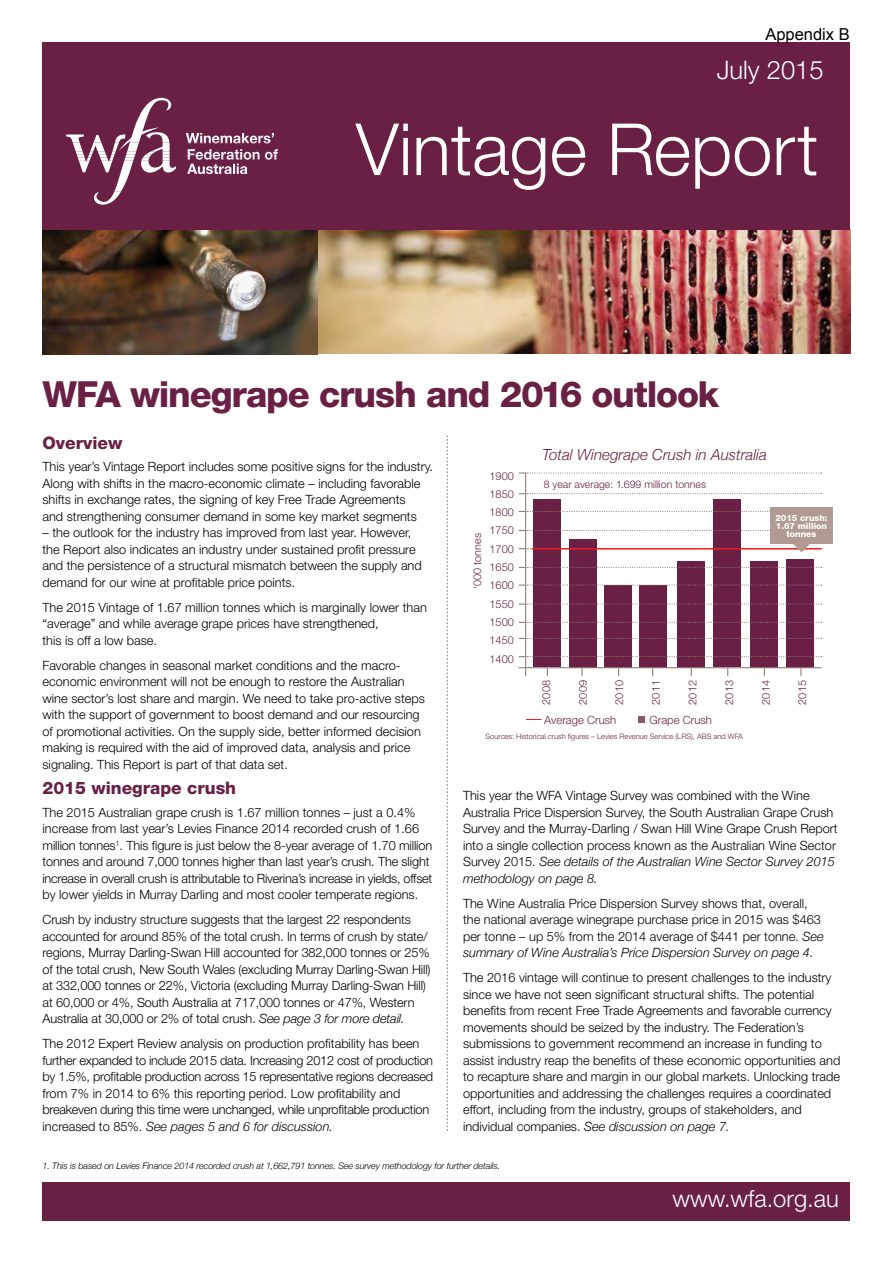
<style>
.page{position:relative;width:893px;height:1263px;background:#fff}
.page>*{position:absolute;margin:0;border:0;box-sizing:border-box;transform-origin:0 0}
.t1{font:300 72px "Helvetica Neue";color:#fff}
.t2{font:800 36px "Helvetica Neue";letter-spacing:-.03em;color:#6a2045}
.t3{font:300 25.5px "Helvetica Neue";color:#fff}
.t4{font:300 23.7px "Helvetica Neue";color:#fff}
.t5{font:800 17.25px "Helvetica Neue";color:#6a2045}
.t6{font:16.5px "Arial";color:#000}
.t7{font:italic 300 15.3px "Helvetica Neue";color:#6a2045}
.t8{font:300 12.75px/16.5px "Helvetica Neue";color:#000}
.t9{font:300 12.75px/16.5px "Helvetica Neue";letter-spacing:-.02em;color:#000}
.t10{font:300 11.4px "Helvetica Neue";color:#6a2045}
.t11{font:300 10.95px/18.3px "Helvetica Neue";color:#6a2045;text-align:justify}
.t12{font:300 10.8px "Helvetica Neue";color:#6a2045}
.t13{font:300 10.5px "Helvetica Neue";color:#6a2045}
.t14{font:italic 300 9px "Helvetica Neue";letter-spacing:-.01em;color:#000}
.t15{font:800 8.7px/7.8px "Helvetica Neue";color:#fff;text-align:center}
.t16{font:300 7.5px "Helvetica Neue";color:#6a2045}
.s1{font-style:italic}
</style>
<div class="page">
<img style="left:43px;top:230px;width:807px;height:124px">
<div style="left:43px;top:43px;width:807px;height:187px;background:#6a2045"></div>
<div style="left:43px;top:1182px;width:807px;height:38px;background:#6a2045"></div>
<svg style="left:447px;top:435px;width:1px;height:696px"></svg>
<svg style="left:66px;top:98px;width:212px;height:107px"></svg>
<div style="left:569px;top:539px;width:27px;height:128px;background:#6a2045"></div>
<div style="left:533px;top:499px;width:28px;height:168px;background:#6a2045"></div>
<div style="left:604px;top:585px;width:28px;height:82px;background:#6a2045"></div>
<div style="left:639px;top:585px;width:28px;height:82px;background:#6a2045"></div>
<div style="left:677px;top:561px;width:27px;height:106px;background:#6a2045"></div>
<div style="left:713px;top:499px;width:28px;height:168px;background:#6a2045"></div>
<div style="left:750px;top:561px;width:27px;height:106px;background:#6a2045"></div>
<div style="left:787px;top:559px;width:27px;height:108px;background:#6a2045"></div>
<svg style="left:581px;top:668px;width:2px;height:8px"></svg>
<hr style="left:525px;top:667px;width:296px;height:1px;background:#957b70">
<hr style="left:525px;top:472px;width:1px;height:196px;background:#957b70">
<svg style="left:519px;top:493px;width:303px;height:1px"></svg>
<svg style="left:519px;top:567px;width:303px;height:1px"></svg>
<svg style="left:519px;top:472px;width:303px;height:2px"></svg>
<svg style="left:519px;top:622px;width:303px;height:1px"></svg>
<svg style="left:519px;top:656px;width:303px;height:1px"></svg>
<svg style="left:519px;top:604px;width:303px;height:1px"></svg>
<svg style="left:519px;top:638px;width:303px;height:1px"></svg>
<svg style="left:519px;top:511px;width:251px;height:1px"></svg>
<svg style="left:519px;top:584px;width:303px;height:2px"></svg>
<svg style="left:519px;top:667px;width:7px;height:9px"></svg>
<svg style="left:526px;top:719px;width:15px;height:1px"></svg>
<div style="left:638px;top:716px;width:7px;height:7px;background:#8b576a"></div>
<div style="left:770px;top:507px;width:63px;height:37px;background:#b09a91"></div>
<svg style="left:519px;top:530px;width:303px;height:22px"></svg>
<p class="t6" style="left:765px;top:23px;width:86px">Appendix B</p>
<h3 class="t3" style="left:717px;top:55px;width:108px">July 2015</h3>
<h1 class="t1" style="left:356px;top:105px;width:464px">Vintage Report</h1>
<h2 class="t2" style="left:43px;top:373px;width:678px">WFA winegrape crush and 2016 outlook</h2>
<h3 class="t5" style="left:43px;top:432px;width:81px">Overview</h3>
<p class="t8" style="left:43px;top:458px;width:392px">This year’s Vintage Report includes some positive signs for the industry.<br>Along with shifts in the macro-economic climate – including favorable shifts in exchange rates, the signing of key Free Trade Agreements<br>and strengthening consumer demand in some key market segments</p>
<p class="t8" style="left:43px;top:524px;width:381px">– the outlook for the industry has improved from last year. However, the Report also indicates an industry under sustained profit pressure and the persistence of a structural mismatch between the supply and demand for our wine at profitable price points.</p>
<p class="t8" style="left:43px;top:599px;width:386px">The 2015 Vintage of 1.67 million tonnes which is marginally lower than “average” and while average grape prices have strengthened,<br>this is off a low base.</p>
<p class="t8" style="left:43px;top:657px;width:384px">Favorable changes in seasonal market conditions and the macro&shy;economic environment will not be enough to restore the Australian wine sector’s lost share and margin. We need to take pro-active steps with the support of government to boost demand and our resourcing of promotional activities. On the supply side, better informed decision making is required with the aid of improved data, analysis and price signaling. This Report is part of that data set.</p>
<h3 class="t5" style="left:43px;top:778px;width:195px">2015 winegrape crush</h3>
<p class="t8" style="left:43px;top:804px;width:391px">The 2015 Australian grape crush is 1.67 million tonnes – just a 0.4% increase from last year’s Levies Finance 2014 recorded crush of 1.66 million tonnes<sup>1</sup>. This figure is just below the 8-year average of 1.70 million tonnes and around 7,000 tonnes higher than last year’s crush. The slight increase in overall crush is attributable to Riverina’s increase in yields, offset by lower yields in Murray Darling and most cooler temperate regions.</p>
<p class="t8" style="left:43px;top:911px;width:390px">Crush by industry structure suggests that the largest 22 respondents accounted for around 85% of the total crush. In terms of crush by state/ regions, Murray Darling-Swan Hill accounted for 382,000 tonnes or 25% of the total crush, New South Wales (excluding Murray Darling-Swan Hill) at 332,000 tonnes or 22%, Victoria (excluding Murray Darling-Swan Hill) at 60,000 or 4%, South Australia at 717,000 tonnes or 47%, Western Australia at 30,000 or 2% of total crush. <span class="s1">See page 3 for more detail.</span></p>
<p class="t9" style="left:43px;top:1035px;width:392px">The 2012 Expert Review analysis on production profitability has been further expanded to include 2015 data. Increasing 2012 cost of production by 1.5%, profitable production across 15 representative regions decreased from 7% in 2014 to 6% this reporting period. Low profitability and breakeven during this time were unchanged, while unprofitable production increased to 85%. <span class="s1">See pages 5 and 6 for discussion.</span></p>
<p class="t12" style="left:471px;top:589px;width:57px;rotate:-90deg">‘000 tonnes</p>
<p class="t11" style="left:489px;top:466px;width:26px">1900<br>1850<br>1800<br>1750<br>1700<br>1650<br>1600<br>1550<br>1500<br>1450<br>1400</p>
<p class="t7" style="left:542px;top:443px;width:226px">Total Winegrape Crush in Australia</p>
<p class="t13" style="left:544px;top:478px;width:164px">8 year average: 1.699 million tonnes</p>
<p class="t15" style="left:775px;top:514px;width:54px">2015 crush:<br>1.67 million tonnes</p>
<p class="t11" style="left:537px;top:705px;width:26px;rotate:-90deg">2008</p>
<p class="t11" style="left:573px;top:705px;width:26px;rotate:-90deg">2009</p>
<p class="t11" style="left:610px;top:705px;width:26px;rotate:-90deg">2010</p>
<p class="t11" style="left:647px;top:705px;width:26px;rotate:-90deg">2011</p>
<p class="t11" style="left:683px;top:705px;width:26px;rotate:-90deg">2012</p>
<p class="t11" style="left:720px;top:705px;width:26px;rotate:-90deg">2013</p>
<p class="t11" style="left:756px;top:705px;width:26px;rotate:-90deg">2014</p>
<p class="t11" style="left:793px;top:705px;width:26px;rotate:-90deg">2015</p>
<p class="t10" style="left:544px;top:713px;width:74px">Average Crush</p>
<p class="t10" style="left:649px;top:713px;width:64px">Grape Crush</p>
<p class="t16" style="left:486px;top:732px;width:259px">Sources: Historical crush figures – Levies Revenue Service (LRS), ABS and WFA</p>
<p class="t8" style="left:463px;top:787px;width:376px">This year the WFA Vintage Survey was combined with the Wine Australia Price Dispersion Survey, the South Australian Grape Crush Survey and the Murray-Darling / Swan Hill Wine Grape Crush Report into a single collection process known as the Australian Wine Sector Survey 2015. <span class="s1">See details of the Australian Wine Sector Survey 2015 methodology on page 8.</span></p>
<p class="t8" style="left:463px;top:895px;width:362px">The Wine Australia Price Dispersion Survey shows that, overall, the national average winegrape purchase price in 2015 was $463 per tonne – up 5% from the 2014 average of $441 per tonne. <span class="s1">See summary of Wine Australia’s Price Dispersion Survey on page 4.</span></p>
<p class="t8" style="left:463px;top:969px;width:379px">The 2016 vintage will continue to present challenges to the industry since we have not seen significant structural shifts. The potential benefits from recent Free Trade Agreements and favorable currency movements should be seized by the industry. The Federation’s submissions to government recommend an increase in funding to assist industry reap the benefits of these economic opportunities and to recapture share and margin in our global markets. Unlocking trade opportunities and addressing the challenges requires a coordinated effort, including from the industry, groups of stakeholders, and individual companies. <span class="s1">See discussion on page 7.</span></p>
<p class="t14" style="left:43px;top:1159px;width:459px">1. This is based on Levies Finance 2014 recorded crush at 1,662,791 tonnes. See survey methodology for further details.</p>
<h3 class="t4" style="left:672px;top:1184px;width:168px">www.wfa.org.au</h3>
</div>
